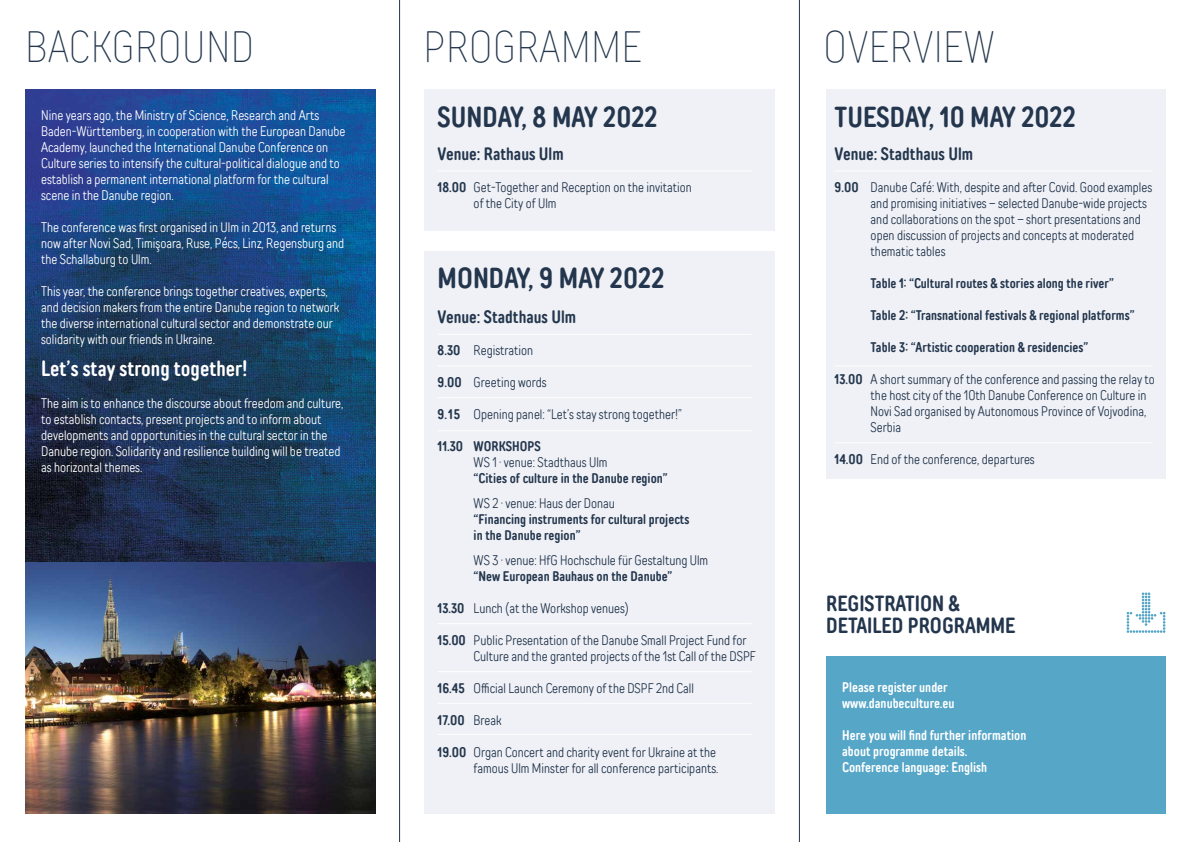
<style>
.page{position:relative;width:1191px;height:842px;background:#fff}
.page>*{position:absolute;margin:0;border:0;box-sizing:border-box;transform-origin:0 0}
.t1{font:100 44px "TT Rounds Neue Comp";letter-spacing:.02em;color:#23364d}
.t2{font:29px "TT Rounds Neue Com D Bold";color:#23364d}
.t3{font:22px/22px "TT Rounds Neue Com D Bold";color:#23364d}
.t4{font:22px "TT Rounds Neue Com D Bold";color:#fff}
.t5{font:18px "TT Rounds Neue Com D Bold";color:#23364d}
.t6{font:300 14px/16px "TT Rounds Neue Comp";color:#23364d}
.t7{font:300 14px/16px "TT Rounds Neue Comp";color:#fff}
.t8{font:14px/16px "TT Rounds Neue Com D Bold";color:#23364d}
.t9{font:14px/16px "TT Rounds Neue Com D Bold";color:#fff}
.s1{font-family:"TT Rounds Neue Com D Bold";font-weight:400}
.s2{font-family:"TT Rounds Neue Comp";font-weight:300}
</style>
<div class="page">
<img style="left:26px;top:90px;width:350px;height:472px">
<div style="left:424px;top:90px;width:350px;height:141px;background:#f0f1f6"></div>
<div style="left:826px;top:90px;width:339px;height:389px;background:#f0f1f6"></div>
<div style="left:424px;top:251px;width:350px;height:563px;background:#f0f1f6"></div>
<div style="left:826px;top:656px;width:339px;height:158px;background:#56a6c8"></div>
<img style="left:26px;top:562px;width:350px;height:252px">
<hr style="left:399px;top:0;width:1px;height:842px;background:#23364d">
<hr style="left:799px;top:0;width:1px;height:842px;background:#23364d">
<svg style="left:1126px;top:592px;width:39px;height:41px"></svg>
<hr style="left:437px;top:365px;width:314px;height:1px;background:#fff">
<hr style="left:437px;top:334px;width:314px;height:1px;background:#fff">
<hr style="left:437px;top:170px;width:314px;height:1px;background:#fff">
<hr style="left:834px;top:170px;width:318px;height:1px;background:#fff">
<hr style="left:834px;top:365px;width:318px;height:1px;background:#fff">
<hr style="left:834px;top:442px;width:318px;height:1px;background:#fff">
<hr style="left:437px;top:397px;width:314px;height:1px;background:#fff">
<hr style="left:437px;top:430px;width:314px;height:1px;background:#fff">
<hr style="left:437px;top:623px;width:314px;height:1px;background:#fff">
<hr style="left:437px;top:671px;width:314px;height:1px;background:#fff">
<hr style="left:437px;top:703px;width:314px;height:1px;background:#fff">
<hr style="left:437px;top:734px;width:314px;height:1px;background:#fff">
<h1 class="t1" style="left:26px;top:20px;width:230px">BACKGROUND</h1>
<h1 class="t1" style="left:424px;top:20px;width:219px">PROGRAMME</h1>
<h1 class="t1" style="left:823px;top:20px;width:172px">OVERVIEW</h1>
<p class="t7" style="left:41px;top:107px;width:306px">Nine years ago, the Ministry of Science, Research and Arts Baden-Württemberg, in cooperation with the European Danube Academy, launched the International Danube Conference on Culture series to intensify the cultural-political dialogue and to establish a permanent international platform for the cultural scene in the Danube region.</p>
<p class="t7" style="left:41px;top:219px;width:305px">The conference was first organised in Ulm in 2013, and returns now after Novi Sad, Timişoara, Ruse, Pécs, Linz, Regensburg and the Schallaburg to Ulm.</p>
<p class="t7" style="left:41px;top:283px;width:300px">This year, the conference brings together creatives, experts, and decision makers from the entire Danube region to network the diverse international cultural sector and demonstrate our solidarity with our friends in Ukraine.</p>
<h3 class="t4" style="left:41px;top:354px;width:208px">Let’s stay strong together!</h3>
<p class="t7" style="left:41px;top:395px;width:304px">The aim is to enhance the discourse about freedom and culture, to establish contacts, present projects and to inform about developments and opportunities in the cultural sector in the Danube region. Solidarity and resilience building will be treated as horizontal themes.</p>
<h2 class="t2" style="left:437px;top:98px;width:222px">SUNDAY, 8 MAY 2022</h2>
<p class="t5" style="left:437px;top:142px;width:128px">Venue: Rathaus Ulm</p>
<p class="t6" style="left:473px;top:179px;width:220px;text-indent:-36px"><span class="s1">18.00</span> Get-Together and Reception on the invitation of the City of Ulm</p>
<h2 class="t2" style="left:437px;top:259px;width:228px">MONDAY, 9 MAY 2022</h2>
<p class="t5" style="left:437px;top:305px;width:140px">Venue: Stadthaus Ulm</p>
<p class="t6" style="left:437px;top:342px;width:97px"><span class="s1">8.30</span> Registration</p>
<p class="t6" style="left:437px;top:374px;width:110px"><span class="s1">9.00</span> Greeting words</p>
<p class="t6" style="left:437px;top:406px;width:246px"><span class="s1">9.15</span> Opening panel: “Let’s stay strong together!”</p>
<p class="t8" style="left:437px;top:438px;width:105px">11.30 WORKSHOPS</p>
<p class="t6" style="left:473px;top:454px;width:135px">WS 1 · venue: Stadthaus Ulm</p>
<p class="t8" style="left:473px;top:470px;width:196px">“Cities of culture in the Danube region”</p>
<p class="t6" style="left:473px;top:495px;width:143px">WS 2 · venue: Haus der Donau</p>
<p class="t8" style="left:473px;top:511px;width:217px">“Financing instruments for cultural projects in the Danube region”</p>
<p class="t6" style="left:473px;top:552px;width:236px">WS 3 · venue: HfG Hochschule für Gestaltung Ulm</p>
<p class="t8" style="left:473px;top:568px;width:200px">“New European Bauhaus on the Danube”</p>
<p class="t6" style="left:437px;top:600px;width:193px"><span class="s1">13.30</span> Lunch (at the Workshop venues)</p>
<p class="t6" style="left:473px;top:632px;width:284px;text-indent:-36px"><span class="s1">15.00</span> Public Presentation of the Danube Small Project Fund for<br>Culture and the granted projects of the 1st Call of the DSPF</p>
<p class="t6" style="left:437px;top:680px;width:258px"><span class="s1">16.45</span> Official Launch Ceremony of the DSPF 2nd Call</p>
<p class="t8" style="left:437px;top:712px;width:65px">17.00 <span class="s2">Break</span></p>
<p class="t6" style="left:437px;top:744px;width:282px;text-align:right"><span class="s1">19.00</span> Organ Concert and charity event for Ukraine at the famous Ulm Minster for all conference participants.</p>
<h2 class="t2" style="left:834px;top:98px;width:243px">TUESDAY, 10 MAY 2022</h2>
<p class="t5" style="left:834px;top:142px;width:140px">Venue: Stadthaus Ulm</p>
<p class="t6" style="left:870px;top:179px;width:283px;text-indent:-36px"><span class="s1">9.00</span> Danube Café: With, despite and after Covid. Good examples and promising initiatives – selected Danube-wide projects and collaborations on the spot – short presentations and open discussion of projects and concepts at moderated thematic tables</p>
<p class="t8" style="left:870px;top:275px;width:245px">Table 1: “Cultural routes &amp; stories along the river”</p>
<p class="t8" style="left:870px;top:307px;width:265px">Table 2: “Transnational festivals &amp; regional platforms”</p>
<p class="t8" style="left:870px;top:339px;width:219px">Table 3: “Artistic cooperation &amp; residencies”</p>
<p class="t6" style="left:870px;top:371px;width:286px;text-indent:-36px"><span class="s1">13.00</span> A short summary of the conference and passing the relay to the host city of the 10th Danube Conference on Culture in Novi Sad organised by Autonomous Province of Vojvodina, Serbia</p>
<p class="t6" style="left:834px;top:451px;width:202px"><span class="s1">14.00</span> End of the conference, departures</p>
<h3 class="t3" style="left:826px;top:593px;width:191px">REGISTRATION &amp;<br>DETAILED PROGRAMME</h3>
<p class="t9" style="left:842px;top:679px;width:114px">Please register under www.danubeculture.eu</p>
<p class="t9" style="left:842px;top:727px;width:186px">Here you will find further information about programme details.<br>Conference language: English</p>
</div>
